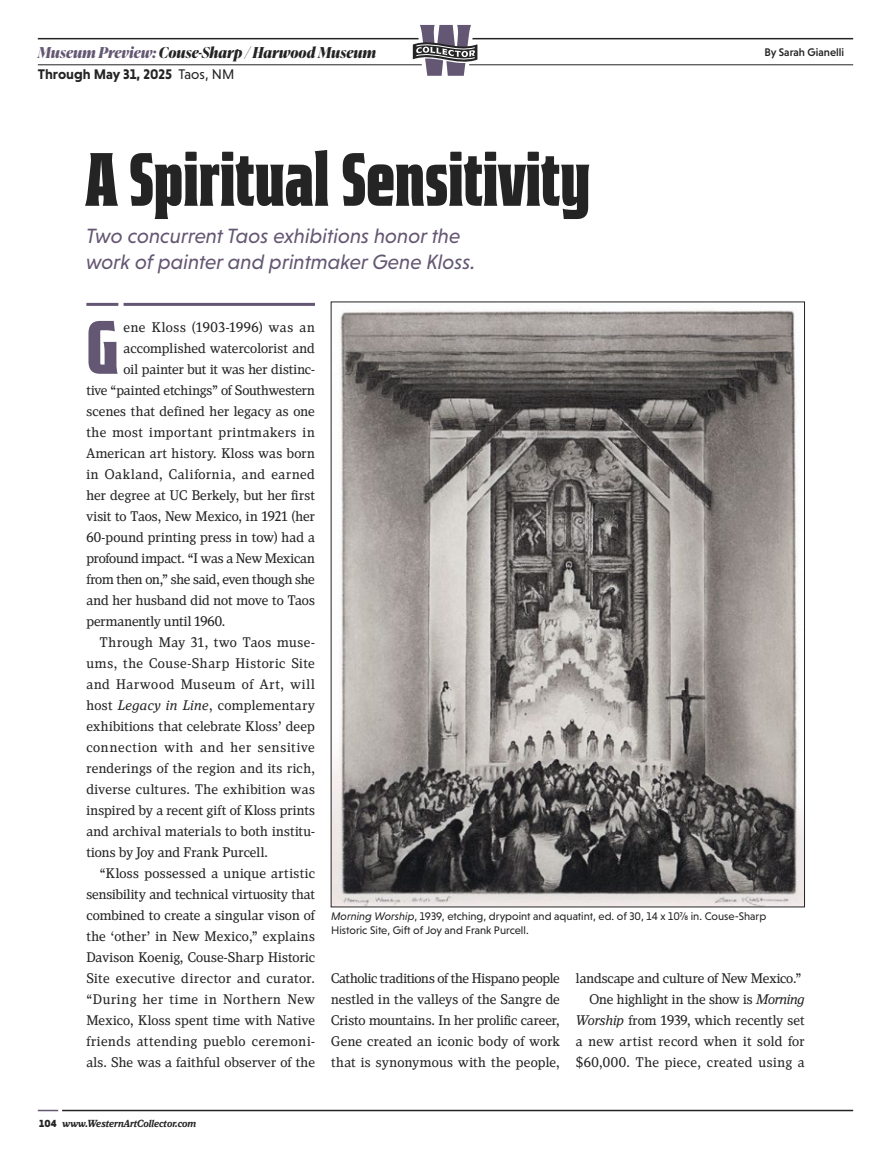
<style>
.page{position:relative;width:891px;height:1161px;background:#fff}
.page>*{position:absolute;margin:0;border:0;box-sizing:border-box;transform-origin:0 0}
.t1{font:extra-condensed 69.2px "Guildhall";color:#645773}
.t2{font:extra-condensed 69px "Guildhall";color:#242424}
.t3{font:italic 21px/25.4px "Niveau Grotesk";color:#645773}
.t4{font:italic 700 15px "Ivy Presto Display";color:#242424}
.t5{font:14.2px/21px "Viroqua";letter-spacing:.02em;color:#242424;text-align:justify}
.t6{font:14.2px "Viroqua";letter-spacing:-.005em;color:#242424}
.t7{font:14.2px "Viroqua";letter-spacing:.04em;color:#242424}
.t8{font:14.2px "Viroqua";letter-spacing:.055em;color:#242424}
.t9{font:14.2px "Viroqua";letter-spacing:.045em;color:#242424}
.t10{font:14.2px "Viroqua";color:#242424}
.t11{font:14.2px "Viroqua";letter-spacing:-.01em;color:#242424}
.t12{font:14.2px "Viroqua";letter-spacing:.05em;color:#242424}
.t13{font:14.2px "Viroqua";letter-spacing:.065em;color:#242424}
.t14{font:700 14.2px "Niveau Grotesk";color:#242424}
.t15{font:11.2px/13.6px "Niveau Grotesk";color:#242424}
.t16{font:500 11.2px "Niveau Grotesk";color:#242424}
.t17{font:italic 700 10.4px "Viroqua";color:#242424}
.s1{color:#645773}
.s2{font-weight:400}
.s3{font-style:italic}
.s4{font-family:"Niveau Grotesk";font-weight:900;font-style:normal}
</style>
<div class="page">
<svg style="left:38px;top:1110px;width:20px;height:1px"></svg>
<hr style="left:62px;top:1110px;width:791px;height:1px;background:#242424">
<hr style="left:38px;top:38px;width:815px;height:1px;background:#242424">
<hr style="left:38px;top:64px;width:815px;height:1px;background:#242424">
<hr style="left:86px;top:303px;width:32px;height:3px;background:#645773">
<hr style="left:124px;top:303px;width:191px;height:3px;background:#645773">
<img style="left:333px;top:310px;width:470px;height:595px">
<svg style="left:408px;top:24px;width:75px;height:52px"></svg>
<p class="t4" style="left:38px;top:41px;width:340px"><span class="s1">Museum Preview:</span> Couse-Sharp / Harwood Museum</p>
<p class="t14" style="left:38px;top:66px;width:198px">Through May 31, 2025 <span class="s2">Taos, NM</span></p>
<h2 class="t2" style="left:86px;top:137px;width:506px">A Spiritual Sensitivity</h2>
<h3 class="t3" style="left:86px;top:223px;width:391px">Two concurrent Taos exhibitions honor the work of painter and printmaker Gene Kloss.</h3>
<p class="t16" style="left:765px;top:46px;width:81px">By Sarah Gianelli</p>
<h1 class="t1" style="left:86px;top:305px;width:33px">G</h1>
<p class="t9" style="left:124px;top:316px;width:193px">ene Kloss (1903-1996) was an</p>
<p class="t5" style="left:124px;top:337px;width:193px">accomplished watercolorist and</p>
<p class="t10" style="left:124px;top:359px;width:193px">oil painter but it was her distinc-</p>
<p class="t6" style="left:86px;top:380px;width:230px">tive “painted etchings” of Southwestern</p>
<p class="t5" style="left:86px;top:400px;width:230px">scenes that defined her legacy as one</p>
<p class="t7" style="left:86px;top:422px;width:230px">the most important printmakers in</p>
<p class="t5" style="left:86px;top:442px;width:230px">American art history. Kloss was born</p>
<p class="t8" style="left:86px;top:464px;width:230px">in Oakland, California, and earned</p>
<p class="t5" style="left:86px;top:484px;width:230px">her degree at UC Berkely, but her first</p>
<p class="t5" style="left:86px;top:505px;width:230px">visit to Taos, New Mexico, in 1921 (her</p>
<p class="t5" style="left:86px;top:526px;width:230px">60-pound printing press in tow) had a</p>
<p class="t6" style="left:86px;top:548px;width:230px">profound impact. “I was a New Mexican</p>
<p class="t11" style="left:86px;top:569px;width:230px">from then on,” she said, even though she</p>
<p class="t6" style="left:86px;top:590px;width:230px">and her husband did not move to Taos</p>
<p class="t10" style="left:86px;top:611px;width:140px">permanently until 1960.</p>
<p class="t7" style="left:100px;top:632px;width:216px">Through May 31, two Taos muse-</p>
<p class="t9" style="left:86px;top:653px;width:230px">ums, the Couse-Sharp Historic Site</p>
<p class="t13" style="left:86px;top:674px;width:230px">and Harwood Museum of Art, will</p>
<p class="t5" style="left:86px;top:694px;width:230px">host <span class="s3">Legacy in Line</span>, complementary</p>
<p class="t5" style="left:86px;top:715px;width:230px">exhibitions that celebrate Kloss’ deep</p>
<p class="t8" style="left:86px;top:737px;width:230px">connection with and her sensitive</p>
<p class="t5" style="left:86px;top:757px;width:230px">renderings of the region and its rich,</p>
<p class="t5" style="left:86px;top:778px;width:230px">diverse cultures. The exhibition was</p>
<p class="t5" style="left:86px;top:799px;width:230px">inspired by a recent gift of Kloss prints</p>
<p class="t5" style="left:86px;top:820px;width:230px">and archival materials to both institu-</p>
<p class="t5" style="left:86px;top:841px;width:183px">tions by Joy and Frank Purcell.</p>
<p class="t5" style="left:100px;top:862px;width:216px">“Kloss possessed a unique artistic</p>
<p class="t5" style="left:86px;top:883px;width:230px">sensibility and technical virtuosity that</p>
<p class="t5" style="left:86px;top:904px;width:230px">combined to create a singular vison of</p>
<p class="t5" style="left:86px;top:925px;width:230px">the ‘other’ in New Mexico,” explains</p>
<p class="t5" style="left:86px;top:946px;width:230px">Davison Koenig, Couse-Sharp Historic</p>
<p class="t5" style="left:86px;top:967px;width:230px">Site executive director and curator.</p>
<p class="t12" style="left:86px;top:989px;width:230px">“During her time in Northern New</p>
<p class="t5" style="left:86px;top:1009px;width:230px">Mexico, Kloss spent time with Native</p>
<p class="t7" style="left:86px;top:1031px;width:230px">friends attending pueblo ceremoni-</p>
<p class="t5" style="left:86px;top:1051px;width:230px">als. She was a faithful observer of the</p>
<p class="t15" style="left:331px;top:910px;width:437px"><span class="s3">Morning Worship</span>, 1939, etching, drypoint and aquatint, ed. of 30, 14 x 107⁄8 in. Couse-Sharp<br>Historic Site, Gift of Joy and Frank Purcell.</p>
<p class="t5" style="left:331px;top:967px;width:230px">Catholic traditions of the Hispano people nestled in the valleys of the Sangre de Cristo mountains. In her prolific career, Gene created an iconic body of work that is synonymous with the people,</p>
<p class="t5" style="left:576px;top:967px;width:230px;text-align:right">landscape and culture of New Mexico.” One highlight in the show is <span class="s3">Morning Worship</span> from 1939, which recently set a new artist record when it sold for $60,000. The piece, created using a</p>
<p class="t17" style="left:39px;top:1116px;width:158px"><span class="s4">104</span> www.WesternArtCollector.com</p>
</div>
